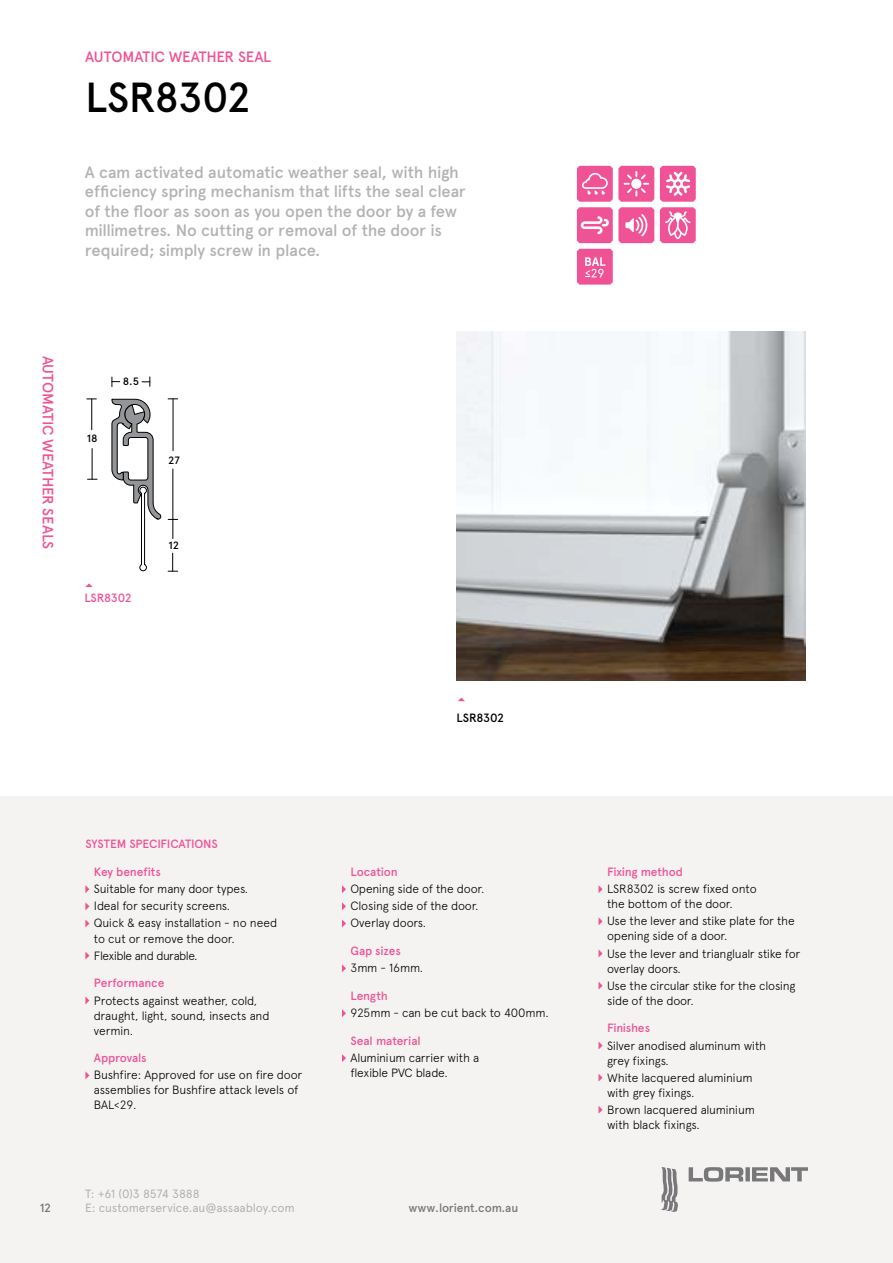
<style>
.page{position:relative;width:893px;height:1263px;background:#fff}
.page>*{position:absolute;margin:0;border:0;box-sizing:border-box;transform-origin:0 0}
.t1{font:500 42px "Apercu Pro";letter-spacing:-.02em;color:#000}
.t2{font:500 16.5px/19.5px "Apercu Pro";letter-spacing:-.015em;color:#b3b2b1}
.t3{font:500 15px "Apercu Pro";letter-spacing:-.015em;color:#ef5396}
.t4{font:300 12px/15px "Apercu Pro";letter-spacing:-.015em;color:#000}
.t5{font:500 12px "Apercu Pro";letter-spacing:-.015em;color:#ef5396}
.t6{font:12px/14.4px "Apercu Pro";letter-spacing:-.01em;color:#b3b2b1}
.t7{font:500 12px "Apercu Pro";letter-spacing:-.015em;color:#78777a}
.t8{font:500 12px "Apercu Pro";letter-spacing:-.02em;color:#000}
.t9{font:500 10.65px "Apercu Pro";color:#000}
</style>
<div class="page">
<div style="left:0;top:797px;width:893px;height:466px;background:#f4f3f2"></div>
<svg style="left:112px;top:399px;width:49px;height:172px"></svg>
<hr style="left:173px;top:399px;width:1px;height:52px;background:#000">
<hr style="left:173px;top:469px;width:1px;height:50px;background:#000">
<svg style="left:168px;top:519px;width:10px;height:20px"></svg>
<svg style="left:168px;top:553px;width:10px;height:19px"></svg>
<hr style="left:91px;top:399px;width:1px;height:31px;background:#000">
<hr style="left:92px;top:448px;width:1px;height:31px;background:#000">
<svg style="left:112px;top:377px;width:8px;height:10px"></svg>
<svg style="left:142px;top:377px;width:9px;height:9px"></svg>
<svg style="left:85px;top:583px;width:8px;height:4px"></svg>
<svg style="left:458px;top:697px;width:7px;height:4px"></svg>
<svg style="left:85px;top:885px;width:4px;height:8px"></svg>
<svg style="left:85px;top:902px;width:4px;height:8px"></svg>
<svg style="left:85px;top:919px;width:4px;height:8px"></svg>
<svg style="left:85px;top:951px;width:4px;height:9px"></svg>
<svg style="left:85px;top:996px;width:4px;height:8px"></svg>
<svg style="left:85px;top:1071px;width:4px;height:8px"></svg>
<svg style="left:342px;top:885px;width:4px;height:8px"></svg>
<svg style="left:342px;top:902px;width:4px;height:8px"></svg>
<svg style="left:342px;top:919px;width:4px;height:8px"></svg>
<svg style="left:342px;top:964px;width:4px;height:8px"></svg>
<svg style="left:342px;top:1009px;width:4px;height:8px"></svg>
<svg style="left:342px;top:1054px;width:4px;height:8px"></svg>
<svg style="left:598px;top:885px;width:5px;height:8px"></svg>
<svg style="left:598px;top:917px;width:5px;height:8px"></svg>
<svg style="left:598px;top:949px;width:5px;height:8px"></svg>
<svg style="left:598px;top:981px;width:5px;height:9px"></svg>
<svg style="left:598px;top:1041px;width:5px;height:8px"></svg>
<svg style="left:598px;top:1073px;width:5px;height:9px"></svg>
<svg style="left:598px;top:1106px;width:5px;height:8px"></svg>
<img style="left:457px;top:332px;width:348px;height:349px">
<svg style="left:660px;top:166px;width:36px;height:77px"></svg>
<svg style="left:577px;top:166px;width:77px;height:77px"></svg>
<svg style="left:577px;top:249px;width:36px;height:36px"></svg>
<svg style="left:660px;top:1167px;width:18px;height:45px"></svg>
<svg style="left:689px;top:1167px;width:119px;height:14px"></svg>
<p class="t3" style="left:85px;top:45px;width:187px">AUTOMATIC WEATHER SEAL</p>
<h1 class="t1" style="left:85px;top:66px;width:167px">LSR8302</h1>
<h2 class="t2" style="left:85px;top:161px;width:382px">A cam activated automatic weather seal, with high efficiency spring mechanism that lifts the seal clear of the floor as soon as you open the door by a few millimetres. No cutting or removal of the door is required; simply screw in place.</h2>
<p class="t3" style="left:60px;top:355px;width:195px;rotate:90deg">AUTOMATIC WEATHER SEALS</p>
<p class="t9" style="left:87px;top:430px;width:12px">18</p>
<p class="t9" style="left:123px;top:373px;width:18px">8.5</p>
<p class="t9" style="left:168px;top:452px;width:13px">27</p>
<p class="t5" style="left:84px;top:589px;width:49px">LSR8302</p>
<p class="t9" style="left:169px;top:537px;width:12px">12</p>
<p class="t8" style="left:457px;top:709px;width:49px">LSR8302</p>
<p class="t7" style="left:40px;top:1199px;width:13px">12</p>
<p class="t5" style="left:85px;top:835px;width:134px">SYSTEM SPECIFICATIONS</p>
<p class="t5" style="left:94px;top:863px;width:68px">Key benefits</p>
<p class="t4" style="left:94px;top:879px;width:185px;line-height:17.1px">Suitable for many door types.<br>Ideal for security screens.<br>Quick &amp; easy installation - no need</p>
<p class="t4" style="left:94px;top:929px;width:142px;line-height:17.1px">to cut or remove the door.<br>Flexible and durable.</p>
<p class="t5" style="left:94px;top:974px;width:72px">Performance</p>
<p class="t4" style="left:94px;top:992px;width:177px">Protects against weather, cold, draught, light, sound, insects and vermin.</p>
<p class="t5" style="left:94px;top:1049px;width:54px">Approvals</p>
<p class="t4" style="left:94px;top:1066px;width:210px">Bushfire: Approved for use on fire door assemblies for Bushfire attack levels of<br>BAL&lt;29.</p>
<p class="t6" style="left:85px;top:1185px;width:211px">T: +61 (0)3 8574 3888<br>E: customerservice.au@assaabloy.com</p>
<p class="t5" style="left:350px;top:863px;width:49px">Location</p>
<p class="t4" style="left:350px;top:879px;width:135px;line-height:17.1px">Opening side of the door.<br>Closing side of the door.<br>Overlay doors.</p>
<p class="t5" style="left:350px;top:942px;width:52px">Gap sizes</p>
<p class="t4" style="left:350px;top:959px;width:74px">3mm - 16mm.</p>
<p class="t5" style="left:350px;top:987px;width:39px">Length</p>
<p class="t4" style="left:350px;top:1004px;width:200px">925mm - can be cut back to 400mm.</p>
<p class="t5" style="left:350px;top:1032px;width:72px">Seal material</p>
<p class="t4" style="left:350px;top:1049px;width:130px">Aluminium carrier with a flexible PVC blade.</p>
<p class="t7" style="left:408px;top:1199px;width:111px">www.lorient.com.au</p>
<p class="t5" style="left:607px;top:863px;width:78px">Fixing method</p>
<p class="t4" style="left:607px;top:880px;width:151px">LSR8302 is screw fixed onto the bottom of the door.</p>
<p class="t4" style="left:607px;top:912px;width:189px">Use the lever and stike plate for the opening side of a door.</p>
<p class="t4" style="left:607px;top:945px;width:195px">Use the lever and trianglualr stike for overlay doors.</p>
<p class="t4" style="left:607px;top:977px;width:190px">Use the circular stike for the closing side of the door.</p>
<p class="t5" style="left:607px;top:1019px;width:45px">Finishes</p>
<p class="t4" style="left:607px;top:1037px;width:161px">Silver anodised aluminum with grey fixings.</p>
<p class="t4" style="left:607px;top:1069px;width:147px">White lacquered aluminium with grey fixings.</p>
<p class="t4" style="left:607px;top:1101px;width:149px">Brown lacquered aluminium with black fixings.</p>
</div>
